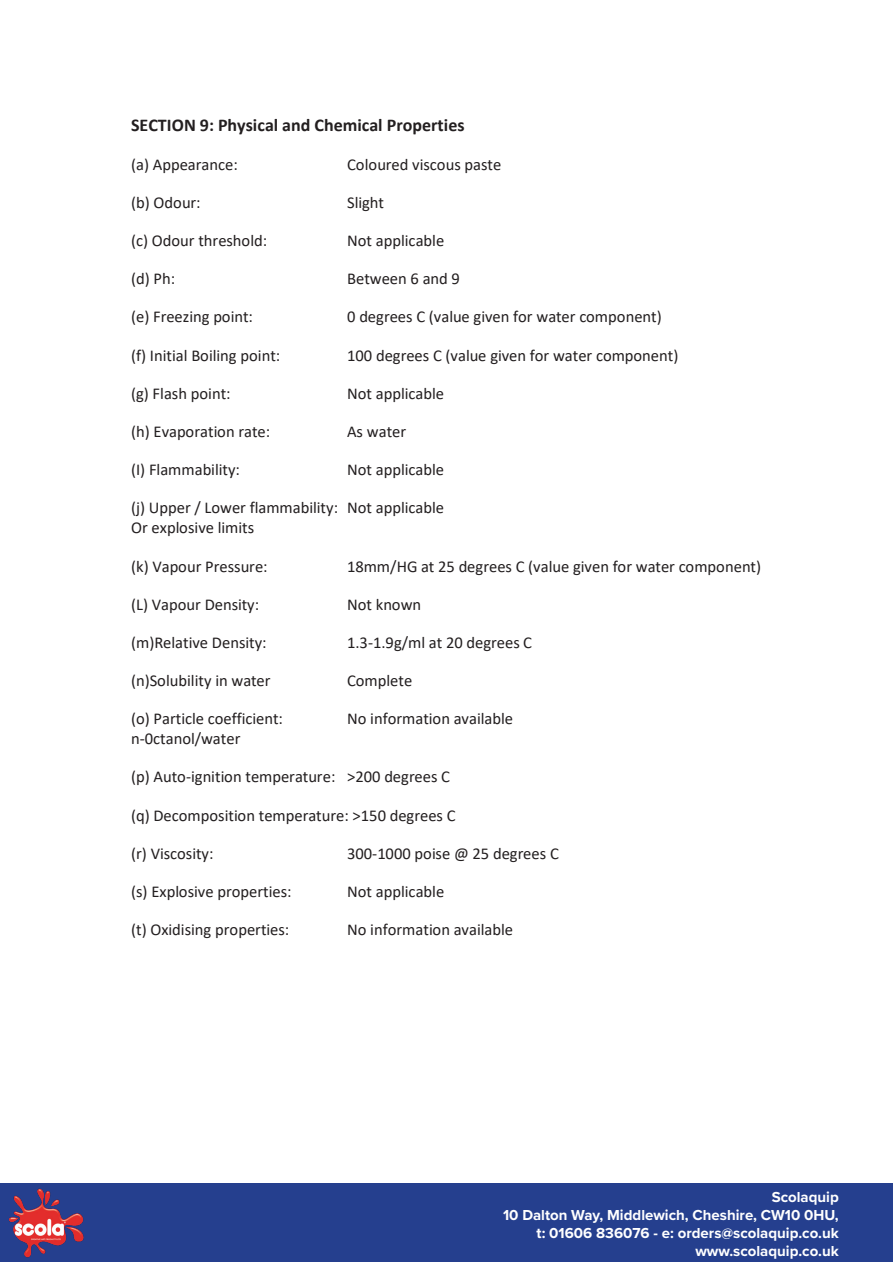
<style>
.page{position:relative;width:893px;height:1263px;background:#fff}
.page>*{position:absolute;margin:0;border:0;box-sizing:border-box;transform-origin:0 0}
.t1{font:700 18px "Calibri";color:#231f20}
.t2{font:16.5px/20.1px "Calibri";color:#231f20}
.t3{font:700 15px/18px "Proxima Nova";color:#fff;text-align:right}
</style>
<div class="page">
<div style="left:0;top:1183px;width:893px;height:79px;background:#253f8e"></div>
<img style="left:9px;top:1188px;width:75px;height:70px">
<p class="t1" style="left:131px;top:112px;width:335px">SECTION 9: Physical and Chemical Properties</p>
<p class="t2" style="left:131px;top:154px;width:108px">(a) Appearance:</p>
<p class="t2" style="left:347px;top:154px;width:156px">Coloured viscous paste</p>
<p class="t2" style="left:131px;top:192px;width:71px">(b) Odour:</p>
<p class="t2" style="left:347px;top:192px;width:39px">Slight</p>
<p class="t2" style="left:131px;top:230px;width:138px">(c) Odour threshold:</p>
<p class="t2" style="left:347px;top:230px;width:99px">Not applicable</p>
<p class="t2" style="left:131px;top:268px;width:46px">(d) Ph:</p>
<p class="t2" style="left:347px;top:268px;width:114px">Between 6 and 9</p>
<p class="t2" style="left:131px;top:306px;width:123px">(e) Freezing point:</p>
<p class="t2" style="left:347px;top:306px;width:316px">0 degrees C (value given for water component)</p>
<p class="t2" style="left:131px;top:345px;width:151px">(f) Initial Boiling point:</p>
<p class="t2" style="left:347px;top:345px;width:333px">100 degrees C (value given for water component)</p>
<p class="t2" style="left:131px;top:383px;width:101px">(g) Flash point:</p>
<p class="t2" style="left:347px;top:383px;width:99px">Not applicable</p>
<p class="t2" style="left:131px;top:421px;width:141px">(h) Evaporation rate:</p>
<p class="t2" style="left:347px;top:421px;width:61px">As water</p>
<p class="t2" style="left:131px;top:459px;width:110px">(I) Flammability:</p>
<p class="t2" style="left:347px;top:459px;width:99px">Not applicable</p>
<p class="t2" style="left:131px;top:497px;width:315px">(j) Upper / Lower flammability: Not applicable<br>Or explosive limits</p>
<p class="t2" style="left:131px;top:556px;width:138px">(k) Vapour Pressure:</p>
<p class="t2" style="left:347px;top:556px;width:416px">18mm/HG at 25 degrees C (value given for water component)</p>
<p class="t2" style="left:131px;top:594px;width:130px">(L) Vapour Density:</p>
<p class="t2" style="left:347px;top:594px;width:76px">Not known</p>
<p class="t2" style="left:131px;top:632px;width:137px">(m)Relative Density:</p>
<p class="t2" style="left:347px;top:632px;width:187px">1.3-1.9g/ml at 20 degrees C</p>
<p class="t2" style="left:131px;top:670px;width:141px">(n)Solubility in water</p>
<p class="t2" style="left:347px;top:670px;width:67px">Complete</p>
<p class="t2" style="left:131px;top:708px;width:154px">(o) Particle coefficient:</p>
<p class="t2" style="left:347px;top:708px;width:168px">No information available</p>
<p class="t2" style="left:131px;top:728px;width:111px">n-0ctanol/water</p>
<p class="t2" style="left:131px;top:766px;width:320px">(p) Auto-ignition temperature: &gt;200 degrees C</p>
<p class="t2" style="left:131px;top:805px;width:326px">(q) Decomposition temperature: &gt;150 degrees C</p>
<p class="t2" style="left:131px;top:843px;width:84px">(r) Viscosity:</p>
<p class="t2" style="left:347px;top:843px;width:213px">300-1000 poise @ 25 degrees C</p>
<p class="t2" style="left:131px;top:881px;width:162px">(s) Explosive properties:</p>
<p class="t2" style="left:347px;top:881px;width:99px">Not applicable</p>
<p class="t2" style="left:131px;top:919px;width:160px">(t) Oxidising properties:</p>
<p class="t2" style="left:347px;top:919px;width:168px">No information available</p>
<p class="t3" style="left:503px;top:1187px;width:337px">Scolaquip<br>10 Dalton Way, Middlewich, Cheshire, CW10 0HU, t: 01606 836076 - e: orders@scolaquip.co.uk www.scolaquip.co.uk</p>
</div>
